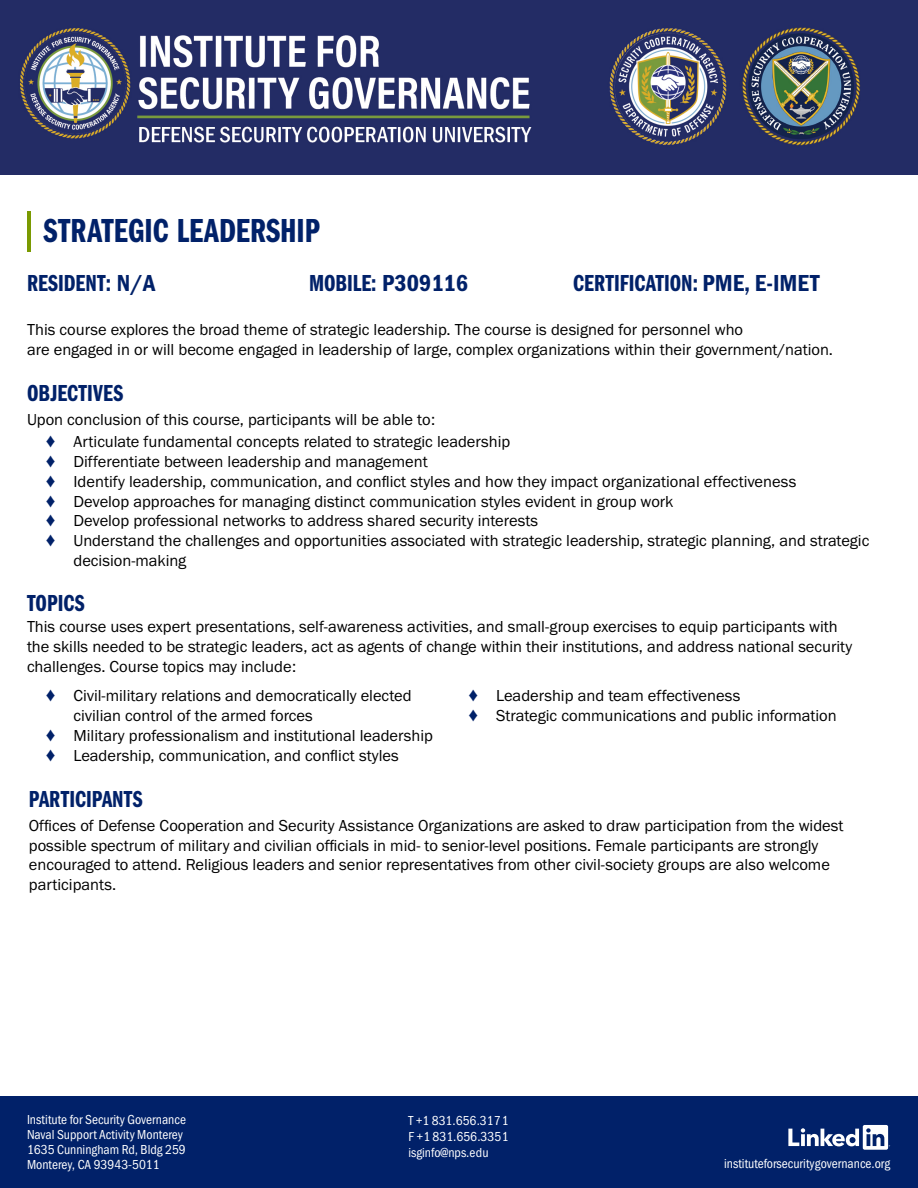
<style>
.page{position:relative;width:918px;height:1188px;background:#fff}
.page>*{position:absolute;margin:0;border:0;box-sizing:border-box;transform-origin:0 0}
.t1{font:34.5px "Franklin Gothic URW Com Dem";color:#012169}
.Sub_Headers{font:24px "Franklin Gothic URW Com Dem";color:#012169}
.Body_Text{font:16.5px "Franklin Gothic URW Boo";color:#000}
.Bullet_Text{font:16.5px/19.8px "Franklin Gothic URW Boo";color:#000}
.t2{font:13.5px/15px "Franklin Gothic URW Cond";color:#fff;text-align:justify}
.s1{font-family:"Franklin Gothic URW Con Dem"}
.s2{color:#012169}
</style>
<div class="page">
<img style="left:0;top:0;width:918px;height:175px">
<div style="left:0;top:1096px;width:918px;height:92px;background:#012169"></div>
<svg style="left:788px;top:1125px;width:102px;height:25px"></svg>
<hr style="left:27px;top:212px;width:4px;height:40px;background:#7a9a01">
<h2 class="t1" style="left:43px;top:207px;width:278px">STRATEGIC LEADERSHIP</h2>
<h3 class="Sub_Headers" style="left:27px;top:267px;width:130px">RESIDENT: <span class="s1">N/A</span></h3>
<h3 class="Sub_Headers" style="left:573px;top:267px;width:248px">CERTIFICATION: <span class="s1">PME, E-IMET</span></h3>
<p class="Body_Text" style="left:27px;top:319px;width:717px">This course explores the broad theme of strategic leadership. The course is designed for personnel who</p>
<p class="Body_Text" style="left:27px;top:339px;width:807px">are engaged in or will become engaged in leadership of large, complex organizations within their government/nation.</p>
<h3 class="Sub_Headers" style="left:27px;top:376px;width:98px">OBJECTIVES</h3>
<p class="Body_Text" style="left:27px;top:409px;width:410px">Upon conclusion of this course, participants will be able to:</p>
<p class="Bullet_Text" style="left:45px;top:431px;width:467px"><span class="s2">♦</span> Articulate fundamental concepts related to strategic leadership</p>
<p class="Bullet_Text" style="left:45px;top:451px;width:384px"><span class="s2">♦</span> Differentiate between leadership and management</p>
<p class="Bullet_Text" style="left:45px;top:471px;width:753px"><span class="s2">♦</span> Identify leadership, communication, and conflict styles and how they impact organizational effectiveness</p>
<p class="Bullet_Text" style="left:45px;top:491px;width:630px"><span class="s2">♦</span> Develop approaches for managing distinct communication styles evident in group work</p>
<p class="Bullet_Text" style="left:45px;top:511px;width:495px"><span class="s2">♦</span> Develop professional networks to address shared security interests</p>
<p class="Bullet_Text" style="left:74px;top:530px;width:797px;text-indent:-28px"><span class="s2">♦</span> Understand the challenges and opportunities associated with strategic leadership, strategic planning, and strategic decision-making</p>
<h3 class="Sub_Headers" style="left:27px;top:586px;width:59px">TOPICS</h3>
<p class="Body_Text" style="left:27px;top:617px;width:812px">This course uses expert presentations, self-awareness activities, and small-group exercises to equip participants with</p>
<p class="Body_Text" style="left:27px;top:636px;width:827px">the skills needed to be strategic leaders, act as agents of change within their institutions, and address national security</p>
<p class="Body_Text" style="left:27px;top:656px;width:271px">challenges. Course topics may include:</p>
<p class="Bullet_Text" style="left:74px;top:686px;width:340px;text-indent:-28px"><span class="s2">♦</span> Civil-military relations and democratically elected civilian control of the armed forces</p>
<p class="Bullet_Text" style="left:45px;top:725px;width:389px"><span class="s2">♦</span> Military professionalism and institutional leadership</p>
<p class="Bullet_Text" style="left:45px;top:745px;width:355px"><span class="s2">♦</span> Leadership, communication, and conflict styles</p>
<h3 class="Sub_Headers" style="left:29px;top:782px;width:115px">PARTICIPANTS</h3>
<p class="Body_Text" style="left:29px;top:815px;width:816px">Offices of Defense Cooperation and Security Assistance Organizations are asked to draw participation from the widest</p>
<p class="Body_Text" style="left:29px;top:835px;width:791px">possible spectrum of military and civilian officials in mid- to senior-level positions. Female participants are strongly</p>
<p class="Body_Text" style="left:29px;top:855px;width:803px">encouraged to attend. Religious leaders and senior representatives from other civil-society groups are also welcome</p>
<p class="Body_Text" style="left:29px;top:874px;width:89px">participants.</p>
<h2 class="Sub_Headers" style="left:309px;top:267px;width:161px">MOBILE: <span class="s1">P309116</span></h2>
<p class="Bullet_Text" style="left:468px;top:686px;width:371px"><span class="s2">♦</span> Leadership and team effectiveness<br><span class="s2">♦</span> Strategic communications and public information</p>
<p class="t2" style="left:27px;top:1111px;width:161px;text-align:left">Institute for Security Governance<br>Naval Support Activity Monterey<br>1635 Cunningham Rd, Bldg 259<br>Monterey, CA 93943-5011</p>
<p class="t2" style="left:408px;top:1112px;width:102px;line-height:16.2px">T +1 831.656.3171<br>F +1 831.656.3351 isginfo@nps.edu</p>
<p class="t2" style="left:724px;top:1155px;width:167px">instituteforsecuritygovernance.org</p>
</div>
